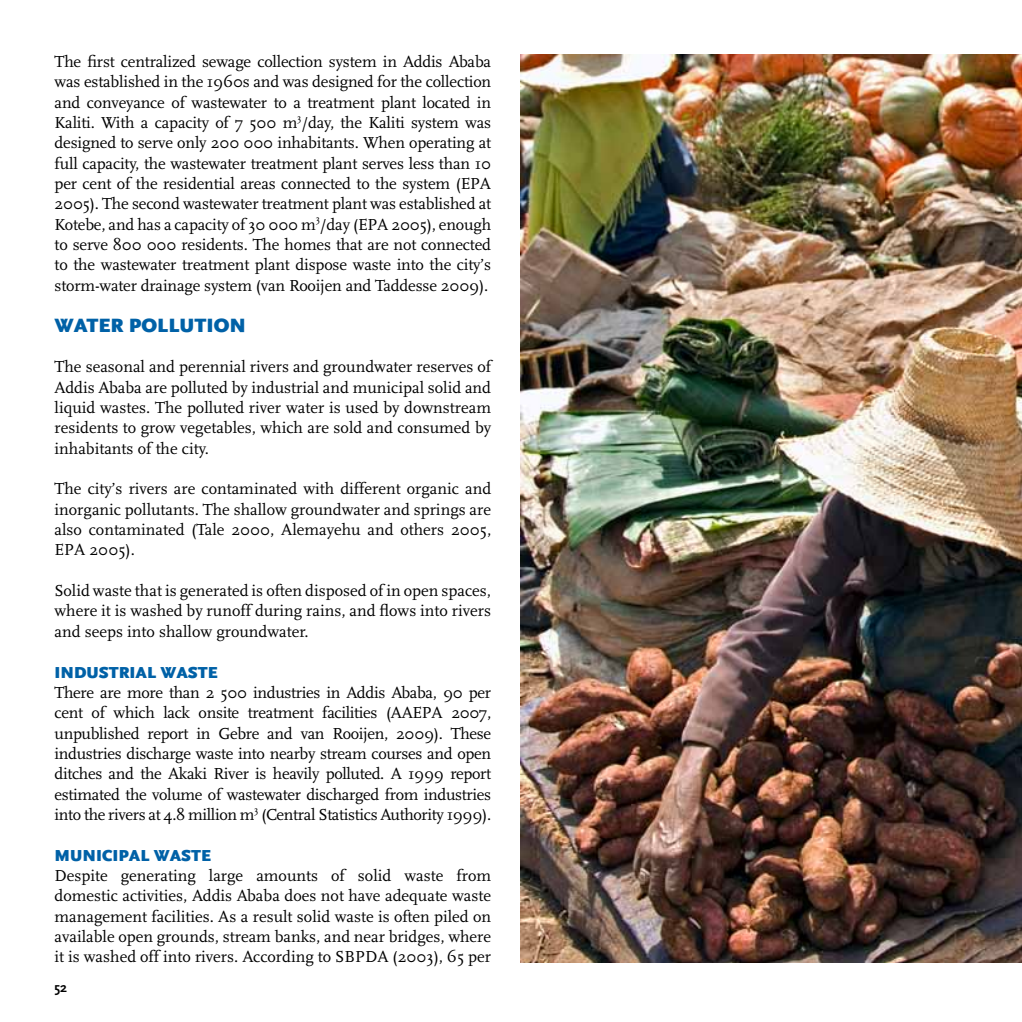
<style>
.page{position:relative;width:1022px;height:1022px;background:#fff}
.page>*{position:absolute;margin:0;border:0;box-sizing:border-box;transform-origin:0 0}
.t1{font:900 20.12px "Scala Sans";color:#0061a7}
.t2{font:16.62px/20.3px "Scala";color:#000;text-align:justify}
.t3{font:900 16.62px "Scala Sans";color:#0061a7}
.t4{font:700 14px "Scala Sans";color:#000}
</style>
<div class="page">
<img style="left:521px;top:55px;width:501px;height:907px">
<p class="t2" style="left:55px;top:52px;width:438px">The first centralized sewage collection system in Addis Ababa was established in the 1960s and was designed for the collection and conveyance of wastewater to a treatment plant located in Kaliti. With a capacity of 7 500 m<sup>3</sup>/day, the Kaliti system was designed to serve only 200 000 inhabitants. When operating at full capacity, the wastewater treatment plant serves less than 10 per cent of the residential areas connected to the system (EPA 2005). The second wastewater treatment plant was established at Kotebe, and has a capacity of 30 000 m<sup>3</sup>/day (EPA 2005), enough to serve 800 000 residents. The homes that are not connected to the wastewater treatment plant dispose waste into the city’s storm-water drainage system (van Rooijen and Taddesse 2009).</p>
<p class="t1" style="left:55px;top:314px;width:193px">WATER POLLUTION</p>
<p class="t2" style="left:55px;top:357px;width:438px">The seasonal and perennial rivers and groundwater reserves of Addis Ababa are polluted by industrial and municipal solid and liquid wastes. The polluted river water is used by downstream residents to grow vegetables, which are sold and consumed by inhabitants of the city.</p>
<p class="t2" style="left:55px;top:479px;width:438px">The city’s rivers are contaminated with different organic and inorganic pollutants. The shallow groundwater and springs are also contaminated (Tale 2000, Alemayehu and others 2005, EPA 2005).</p>
<p class="t2" style="left:55px;top:581px;width:438px">Solid waste that is generated is often disposed of in open spaces, where it is washed by runoff during rains, and flows into rivers and seeps into shallow groundwater.</p>
<p class="t3" style="left:55px;top:663px;width:165px">INDUSTRIAL WASTE</p>
<p class="t2" style="left:55px;top:683px;width:438px">There are more than 2 500 industries in Addis Ababa, 90 per cent of which lack onsite treatment facilities (AAEPA 2007, unpublished report in Gebre and van Rooijen, 2009). These industries discharge waste into nearby stream courses and open ditches and the Akaki River is heavily polluted. A 1999 report estimated the volume of wastewater discharged from industries into the rivers at 4.8 million m<sup>3</sup> (Central Statistics Authority 1999).</p>
<p class="t3" style="left:55px;top:846px;width:158px">MUNICIPAL WASTE</p>
<p class="t2" style="left:55px;top:866px;width:438px">Despite generating large amounts of solid waste from domestic activities, Addis Ababa does not have adequate waste management facilities. As a result solid waste is often piled on available open grounds, stream banks, and near bridges, where it is washed off into rivers. According to SBPDA (2003), 65 per</p>
<p class="t4" style="left:54px;top:980px;width:14px">52</p>
</div>
